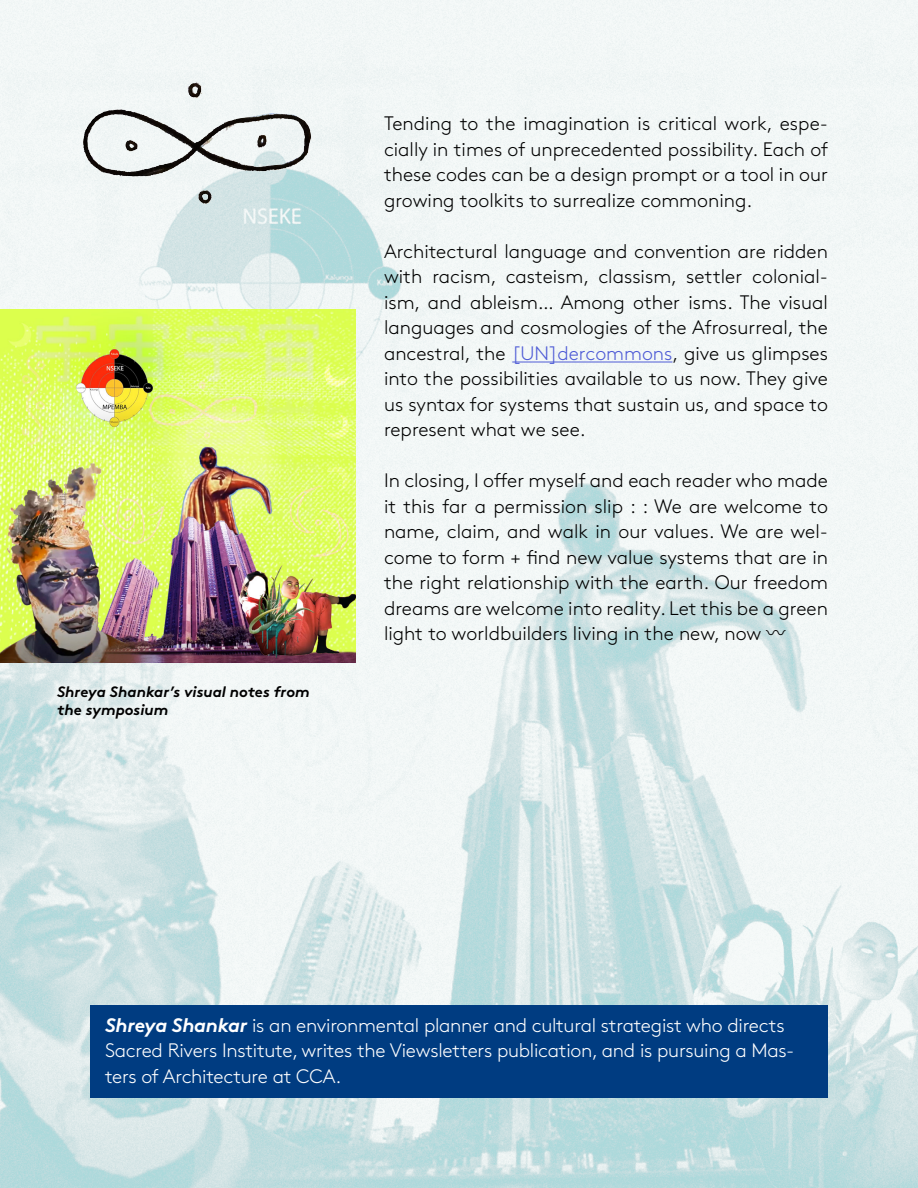
<style>
.page{position:relative;width:918px;height:1188px;background:#fff}
.page>*{position:absolute;margin:0;border:0;box-sizing:border-box;transform-origin:0 0}
.t1{font:300 19.5px/25.5px "Brown";color:#000;text-align:justify}
.t2{font:300 19.5px/25.5px "Brown";letter-spacing:-.015em;color:#fff}
.t3{font:italic 700 15px/18px "Brown";color:#000}
.s1{color:#4f5cd6}
.s2{font-family:"Koz Min Pr 6 N";font-weight:400}
.s3{font-weight:700;font-style:italic}
</style>
<div class="page">
<img style="left:0;top:0;width:918px;height:1188px">
<img style="left:76px;top:74px;width:242px;height:136px">
<hr style="left:512px;top:362px;width:160px;height:1px;background:#4f5cd6">
<div style="left:90px;top:1005px;width:738px;height:93px;background:#003c81"></div>
<img style="left:0;top:309px;width:356px;height:354px">
<p class="t3" style="left:57px;top:681px;width:254px">Shreya Shankar’s visual notes from the symposium</p>
<p class="t1" style="left:384px;top:109px;width:446px">Tending to the imagination is critical work, espe&shy;cially in times of unprecedented possibility. Each of these codes can be a design prompt or a tool in our growing toolkits to surrealize commoning.</p>
<p class="t1" style="left:384px;top:237px;width:446px">Architectural language and convention are ridden with racism, casteism, classism, settler colonial&shy;ism, and ableism… Among other isms. The visual languages and cosmologies of the Afrosurreal, the ancestral, the <span class="s1">[UN]dercommons</span>, give us glimpses into the possibilities available to us now. They give us syntax for systems that sustain us, and space to represent what we see.</p>
<p class="t1" style="left:384px;top:466px;width:446px">In closing, I offer myself and each reader who made it this far a permission slip : : We are welcome to name, claim, and walk in our values. We are wel&shy;come to form + find new value systems that are in the right relationship with the earth. Our freedom dreams are welcome into reality. Let this be a green light to worldbuilders living in the new, now <span class="s2">〰</span></p>
<p class="t2" style="left:105px;top:1011px;width:691px"><span class="s3">Shreya Shankar</span> is an environmental planner and cultural strategist who directs<br>Sacred Rivers Institute, writes the Viewsletters publication, and is pursuing a Mas&shy;ters of Architecture at CCA.</p>
</div>
